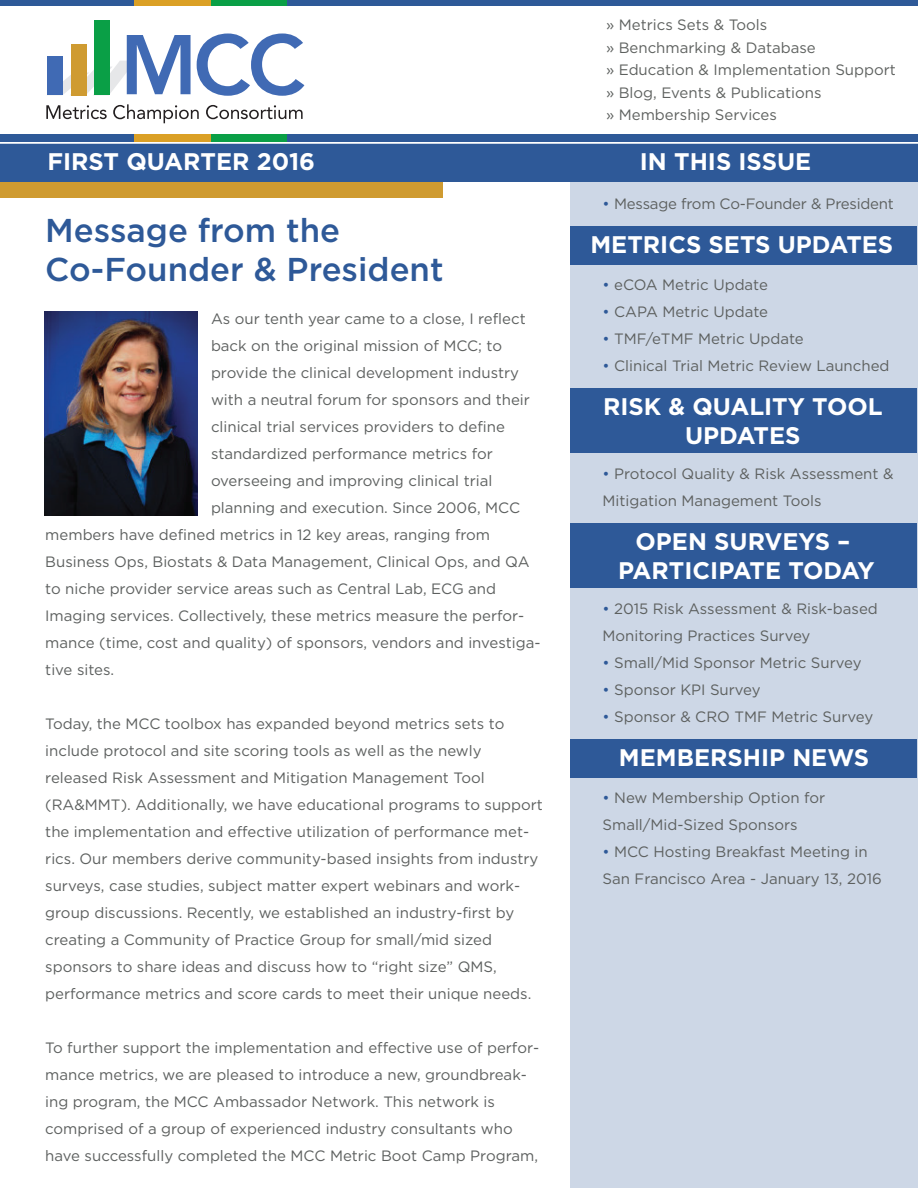
<style>
.page{position:relative;width:918px;height:1188px;background:#fff}
.page>*{position:absolute;margin:0;border:0;box-sizing:border-box;transform-origin:0 0}
.t1{font:500 33px/39.6px "Gotham HTF";color:#2e5998}
.t2{font:700 24px/28.8px "Gotham HTF";color:#fff;text-align:center}
.t3{font:15px/27px "Gotham HTF";color:#5d605f}
.t4{font:15px/22.5px "Gotham HTF";color:#5e615f}
.s1{color:#2e5998}
</style>
<div class="page">
<div style="left:570px;top:172px;width:348px;height:1016px;background:#cdd7e6"></div>
<div style="left:0;top:144px;width:918px;height:38px;background:#2e5998"></div>
<div style="left:0;top:135px;width:135px;height:7px;background:#2e5998"></div>
<div style="left:135px;top:135px;width:77px;height:7px;background:#dba026"></div>
<div style="left:211px;top:135px;width:83px;height:7px;background:#0a9f46"></div>
<div style="left:287px;top:135px;width:631px;height:7px;background:#2e5998"></div>
<div style="left:0;top:0;width:135px;height:6px;background:#2e5998"></div>
<div style="left:135px;top:0;width:77px;height:6px;background:#dba026"></div>
<div style="left:211px;top:0;width:83px;height:6px;background:#0a9f46"></div>
<div style="left:287px;top:0;width:631px;height:6px;background:#2e5998"></div>
<div style="left:94px;top:20px;width:16px;height:75px;background:#0a9f46"></div>
<svg style="left:47px;top:35px;width:144px;height:60px"></svg>
<svg style="left:197px;top:34px;width:107px;height:62px"></svg>
<svg style="left:46px;top:105px;width:61px;height:14px"></svg>
<svg style="left:113px;top:104px;width:86px;height:19px"></svg>
<svg style="left:206px;top:105px;width:97px;height:14px"></svg>
<img style="left:44px;top:311px;width:154px;height:205px">
<div style="left:571px;top:226px;width:346px;height:38px;background:#2e5998"></div>
<div style="left:571px;top:388px;width:346px;height:65px;background:#2e5998"></div>
<div style="left:571px;top:523px;width:346px;height:65px;background:#2e5998"></div>
<div style="left:571px;top:739px;width:346px;height:38px;background:#2e5998"></div>
<div style="left:0;top:182px;width:442px;height:16px;background:#cf9b31"></div>
<p class="t4" style="left:606px;top:14px;width:291px">» Metrics Sets &amp; Tools<br>» Benchmarking &amp; Database<br>» Education &amp; Implementation Support » Blog, Events &amp; Publications<br>» Membership Services</p>
<h2 class="t2" style="left:47px;top:147px;width:269px">FIRST QUARTER 2016</h2>
<h2 class="t2" style="left:640px;top:147px;width:173px">IN THIS ISSUE</h2>
<h1 class="t1" style="left:45px;top:210px;width:400px">Message from the<br>Co-Founder &amp; President</h1>
<p class="t3" style="left:211px;top:305px;width:316px">As our tenth year came to a close, I reflect</p>
<p class="t3" style="left:211px;top:332px;width:293px">back on the original mission of MCC; to</p>
<p class="t3" style="left:211px;top:359px;width:309px">provide the clinical development industry</p>
<p class="t3" style="left:211px;top:386px;width:320px">with a neutral forum for sponsors and their</p>
<p class="t3" style="left:211px;top:413px;width:295px">clinical trial services providers to define</p>
<p class="t3" style="left:211px;top:440px;width:283px">standardized performance metrics for</p>
<p class="t3" style="left:211px;top:467px;width:283px">overseeing and improving clinical trial</p>
<p class="t3" style="left:211px;top:494px;width:311px">planning and execution. Since 2006, MCC</p>
<p class="t3" style="left:45px;top:521px;width:446px">members have defined metrics in 12 key areas, ranging from</p>
<p class="t3" style="left:45px;top:548px;width:486px">Business Ops, Biostats &amp; Data Management, Clinical Ops, and QA</p>
<p class="t3" style="left:45px;top:575px;width:452px">to niche provider service areas such as Central Lab, ECG and</p>
<p class="t3" style="left:45px;top:602px;width:481px">Imaging services. Collectively, these metrics measure the perfor-</p>
<p class="t3" style="left:45px;top:629px;width:497px">mance (time, cost and quality) of sponsors, vendors and investiga-</p>
<p class="t3" style="left:45px;top:656px;width:71px">tive sites.</p>
<p class="t3" style="left:45px;top:710px;width:499px">Today, the MCC toolbox has expanded beyond metrics sets to include protocol and site scoring tools as well as the newly released Risk Assessment and Mitigation Management Tool (RA&amp;MMT). Additionally, we have educational programs to support the implementation and effective utilization of performance met&shy;rics. Our members derive community-based insights from industry surveys, case studies, subject matter expert webinars and work&shy;group discussions. Recently, we established an industry-first by creating a Community of Practice Group for small/mid sized sponsors to share ideas and discuss how to “right size” QMS, performance metrics and score cards to meet their unique needs.</p>
<p class="t3" style="left:45px;top:1034px;width:495px">To further support the implementation and effective use of perfor&shy;mance metrics, we are pleased to introduce a new, groundbreak&shy;ing program, the MCC Ambassador Network. This network is comprised of a group of experienced industry consultants who have successfully completed the MCC Metric Boot Camp Program,</p>
<p class="t3" style="left:602px;top:190px;width:293px"><span class="s1">•</span> Message from Co-Founder &amp; President</p>
<h2 class="t2" style="left:590px;top:229px;width:304px">METRICS SETS UPDATES</h2>
<p class="t3" style="left:602px;top:271px;width:167px"><span class="s1">•</span> eCOA Metric Update</p>
<p class="t3" style="left:602px;top:298px;width:167px"><span class="s1">•</span> CAPA Metric Update</p>
<p class="t3" style="left:602px;top:325px;width:203px"><span class="s1">•</span> TMF/eTMF Metric Update</p>
<p class="t3" style="left:602px;top:352px;width:289px"><span class="s1">•</span> Clinical Trial Metric Review Launched</p>
<h2 class="t2" style="left:603px;top:391px;width:281px">RISK &amp; QUALITY TOOL<br>UPDATES</h2>
<p class="t3" style="left:602px;top:460px;width:293px"><span class="s1">•</span> Protocol Quality &amp; Risk Assessment &amp;<br>Mitigation Management Tools</p>
<h2 class="t2" style="left:618px;top:526px;width:258px">OPEN SURVEYS –<br>PARTICIPATE TODAY</h2>
<p class="t3" style="left:602px;top:595px;width:277px"><span class="s1">•</span> 2015 Risk Assessment &amp; Risk-based<br>Monitoring Practices Survey</p>
<p class="t3" style="left:602px;top:649px;width:261px"><span class="s1">•</span> Small/Mid Sponsor Metric Survey</p>
<p class="t3" style="left:602px;top:676px;width:160px"><span class="s1">•</span> Sponsor KPI Survey</p>
<p class="t3" style="left:602px;top:703px;width:272px"><span class="s1">•</span> Sponsor &amp; CRO TMF Metric Survey</p>
<h2 class="t2" style="left:619px;top:742px;width:252px">MEMBERSHIP NEWS</h2>
<p class="t3" style="left:602px;top:784px;width:224px"><span class="s1">•</span> New Membership Option for<br>Small/Mid-Sized Sponsors</p>
<p class="t3" style="left:602px;top:838px;width:281px"><span class="s1">•</span> MCC Hosting Breakfast Meeting in<br>San Francisco Area - January 13, 2016</p>
</div>
